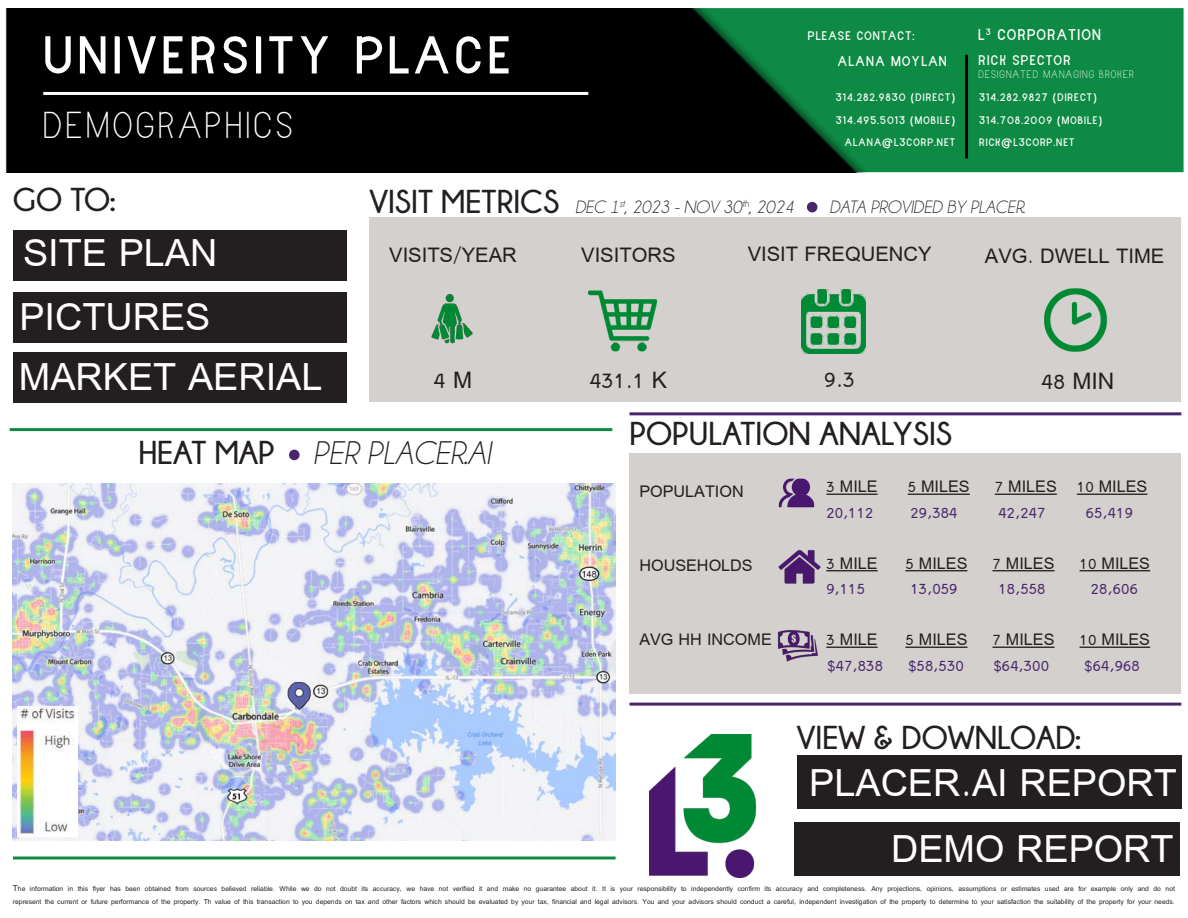
<style>
.page{position:relative;width:1188px;height:918px;background:#fff}
.page>*{position:absolute;margin:0;border:0;box-sizing:border-box;transform-origin:0 0}
.t1{font:51px "Narrenschiff";letter-spacing:.1em;color:#fff}
.t2{font:42px "Miriam";color:#fff}
.t3{font:300 36px "Narrenschiff";letter-spacing:.1em;color:#fff}
.t4{font:700 33px "Champagne&Limousines";color:#231f20}
.t5{font:italic 33px "Champagne&Limousines";color:#231f20}
.t6{font:25.5px "Miriam";color:#231f20}
.t7{font:22.5px "Miriam";color:#231f20}
.t8{font:18px "Miriam";color:#231f20}
.t9{font:18px "Miriam";color:#49266b}
.t10{font:italic 18px "Champagne&Limousines";color:#231f20}
.t11{font:15px "Narrenschiff";letter-spacing:.1em;color:#fff}
.t12{font:13.5px "Narrenschiff";letter-spacing:.1em;color:#fff}
.t13{font:12px "Narrenschiff";letter-spacing:.1em;color:#fff}
.t14{font:10.5px "Narrenschiff";letter-spacing:.1em;color:#fff}
.t15{font:300 10.5px "Narrenschiff";letter-spacing:.1em;color:#fff}
.t16{font:7.5px/13.5px "Miriam";color:#231f20}
.s1{font-weight:700;font-style:normal}
.s2{font-size:9px}
</style>
<div class="page">
<div style="left:629px;top:453px;width:552px;height:241px;background:#d3d0ce"></div>
<hr style="left:826px;top:494px;width:52px;height:1px;background:#231f20">
<hr style="left:908px;top:494px;width:62px;height:1px;background:#231f20">
<hr style="left:995px;top:494px;width:62px;height:1px;background:#231f20">
<hr style="left:1077px;top:494px;width:70px;height:1px;background:#231f20">
<hr style="left:826px;top:570px;width:52px;height:1px;background:#231f20">
<hr style="left:905px;top:570px;width:62px;height:1px;background:#231f20">
<hr style="left:992px;top:570px;width:63px;height:1px;background:#231f20">
<hr style="left:1080px;top:570px;width:70px;height:1px;background:#231f20">
<hr style="left:826px;top:647px;width:52px;height:1px;background:#231f20">
<hr style="left:905px;top:647px;width:62px;height:1px;background:#231f20">
<hr style="left:992px;top:647px;width:63px;height:1px;background:#231f20">
<hr style="left:1080px;top:647px;width:70px;height:1px;background:#231f20">
<img style="left:778px;top:549px;width:43px;height:35px">
<img style="left:778px;top:630px;width:40px;height:32px">
<img style="left:778px;top:478px;width:37px;height:30px">
<img style="left:13px;top:484px;width:603px;height:357px">
<div style="left:13px;top:231px;width:334px;height:50px;background:#231f20"></div>
<div style="left:14px;top:292px;width:333px;height:51px;background:#231f20"></div>
<div style="left:369px;top:217px;width:811px;height:185px;background:#d3d0ce"></div>
<hr style="left:629px;top:412px;width:552px;height:3px;background:#49266b">
<hr style="left:629px;top:703px;width:552px;height:3px;background:#49266b">
<img style="left:801px;top:289px;width:65px;height:65px">
<div style="left:797px;top:755px;width:384px;height:54px;background:#231f20"></div>
<div style="left:794px;top:822px;width:385px;height:54px;background:#231f20"></div>
<img style="left:650px;top:735px;width:107px;height:143px">
<div style="left:289px;top:450px;width:11px;height:10px;background:#49266b;border-radius:50%"></div>
<div style="left:807px;top:202px;width:10px;height:10px;background:#49266b;border-radius:50%"></div>
<img style="left:1044px;top:288px;width:64px;height:64px">
<img style="left:588px;top:290px;width:69px;height:62px">
<img style="left:431px;top:294px;width:42px;height:50px">
<div style="left:687px;top:10px;width:495px;height:161px;background:#0d8a43"></div>
<div style="left:685px;top:8px;width:499px;height:164px;border:3px solid #0d8a43"></div>
<img style="left:5px;top:8px;width:870px;height:164px">
<hr style="left:43px;top:92px;width:545px;height:3px;background:#fff">
<hr style="left:965px;top:55px;width:3px;height:103px;background:#000">
<img style="left:17px;top:706px;width:61px;height:131px">
<div style="left:13px;top:352px;width:334px;height:51px;background:#231f20"></div>
<svg style="left:13px;top:856px;width:603px;height:4px;background:#4aa771"></svg>
<hr style="left:10px;top:428px;width:602px;height:3px;background:#0e8a43">
<p class="t1" style="left:43px;top:25px;width:469px">UNIVERSITY PLACE</p>
<p class="t3" style="left:43px;top:104px;width:251px">DEMOGRAPHICS</p>
<p class="t13" style="left:808px;top:28px;width:108px">PLEASE CONTACT:</p>
<p class="t11" style="left:978px;top:26px;width:124px">L<sup>3</sup> CORPORATION</p>
<p class="t12" style="left:838px;top:53px;width:110px">ALANA MOYLAN</p>
<p class="t14" style="left:836px;top:91px;width:121px">314.282.9830 (DIRECT)</p>
<p class="t14" style="left:836px;top:114px;width:121px">314.495.5013 (MOBILE)</p>
<p class="t14" style="left:845px;top:136px;width:112px">ALANA@L3CORP.NET</p>
<p class="t12" style="left:979px;top:52px;width:93px">RICK SPECTOR</p>
<p class="t15" style="left:979px;top:68px;width:157px">DESIGNATED MANAGING BROKER</p>
<p class="t14" style="left:979px;top:91px;width:119px">314.282.9827 (DIRECT)</p>
<p class="t14" style="left:979px;top:114px;width:124px">314.708.2009 (MOBILE)</p>
<p class="t14" style="left:979px;top:136px;width:97px">RICK@L3CORP.NET</p>
<p class="t4" style="left:13px;top:181px;width:104px">GO TO:</p>
<p class="t2" style="left:23px;top:234px;width:196px">SITE PLAN</p>
<p class="t2" style="left:19px;top:298px;width:193px">PICTURES</p>
<p class="t2" style="left:19px;top:358px;width:305px">MARKET AERIAL</p>
<p class="t4" style="left:369px;top:184px;width:192px">VISIT METRICS</p>
<p class="t10" style="left:830px;top:198px;width:197px">DATA PROVIDED BY PLACER.</p>
<p class="t7" style="left:389px;top:245px;width:129px">VISITS/YEAR</p>
<p class="t10" style="left:575px;top:198px;width:220px">DEC 1<sup>st</sup>, 2023 - NOV 30<sup>th</sup>, 2024</p>
<p class="t7" style="left:748px;top:244px;width:186px">VISIT FREQUENCY</p>
<p class="t7" style="left:581px;top:245px;width:96px">VISITORS</p>
<p class="t7" style="left:985px;top:246px;width:181px">AVG. DWELL TIME</p>
<p class="t6" style="left:434px;top:368px;width:40px">4 M</p>
<p class="t6" style="left:590px;top:368px;width:79px">431.1 K</p>
<p class="t6" style="left:824px;top:368px;width:33px">9.3</p>
<p class="t6" style="left:1041px;top:370px;width:75px">48 MIN</p>
<p class="t5" style="left:139px;top:437px;width:354px"><span class="s1">HEAT MAP</span> PER PLACER.AI</p>
<p class="t4" style="left:629px;top:416px;width:324px">POPULATION ANALYSIS</p>
<p class="t8" style="left:639px;top:483px;width:106px">POPULATION</p>
<p class="t8" style="left:639px;top:557px;width:115px">HOUSEHOLDS</p>
<p class="t8" style="left:639px;top:632px;width:134px">AVG HH INCOME</p>
<p class="t8" style="left:826px;top:479px;width:53px">3 MILE</p>
<p class="t8" style="left:908px;top:479px;width:64px">5 MILES</p>
<p class="t8" style="left:995px;top:479px;width:154px">7 MILES 10 MILES</p>
<p class="t9" style="left:826px;top:504px;width:49px">20,112</p>
<p class="t9" style="left:910px;top:504px;width:49px">29,384</p>
<p class="t9" style="left:998px;top:504px;width:49px">42,247</p>
<p class="t9" style="left:1086px;top:504px;width:49px">65,419</p>
<p class="t8" style="left:826px;top:555px;width:53px">3 MILE</p>
<p class="t8" style="left:905px;top:555px;width:64px">5 MILES</p>
<p class="t8" style="left:992px;top:555px;width:64px">7 MILES</p>
<p class="t8" style="left:1080px;top:555px;width:72px">10 MILES</p>
<p class="t9" style="left:826px;top:581px;width:40px">9,115</p>
<p class="t9" style="left:910px;top:581px;width:49px">13,059</p>
<p class="t9" style="left:998px;top:581px;width:49px">18,558</p>
<p class="t9" style="left:1091px;top:581px;width:49px">28,606</p>
<p class="t8" style="left:826px;top:632px;width:53px">3 MILE</p>
<p class="t8" style="left:905px;top:632px;width:64px">5 MILES</p>
<p class="t8" style="left:992px;top:632px;width:64px">7 MILES</p>
<p class="t8" style="left:1080px;top:632px;width:72px">10 MILES</p>
<p class="t9" style="left:827px;top:657px;width:57px">$47,838</p>
<p class="t9" style="left:908px;top:657px;width:57px">$58,530</p>
<p class="t9" style="left:993px;top:657px;width:57px">$64,300</p>
<p class="t9" style="left:1084px;top:657px;width:57px">$64,968</p>
<p class="t4" style="left:797px;top:719px;width:286px">VIEW &amp; DOWNLOAD:</p>
<p class="t2" style="left:809px;top:764px;width:369px">PLACER.AI REPORT</p>
<p class="t2" style="left:891px;top:831px;width:284px">DEMO REPORT</p>
<p class="t16" style="left:13px;top:882px;width:1164px"><span class="s2">T</span>he information in this flyer has been obtained from sources believed reliable. While we do not doubt its accuracy, we have not verified it and make no guarantee about it. It is your responsibility to independently confirm its accuracy and completeness. Any projections, opinions, assumptions or estimates used are for example only and do not represent the current or future performance of the property. Th value of this transaction to you depends on tax and other factors which should be evaluated by your tax, financial and legal advisors. You and your advisors should conduct a careful, independent investigation of the property to determine to your satisfaction the suitability of the property for your needs.</p>
</div>
